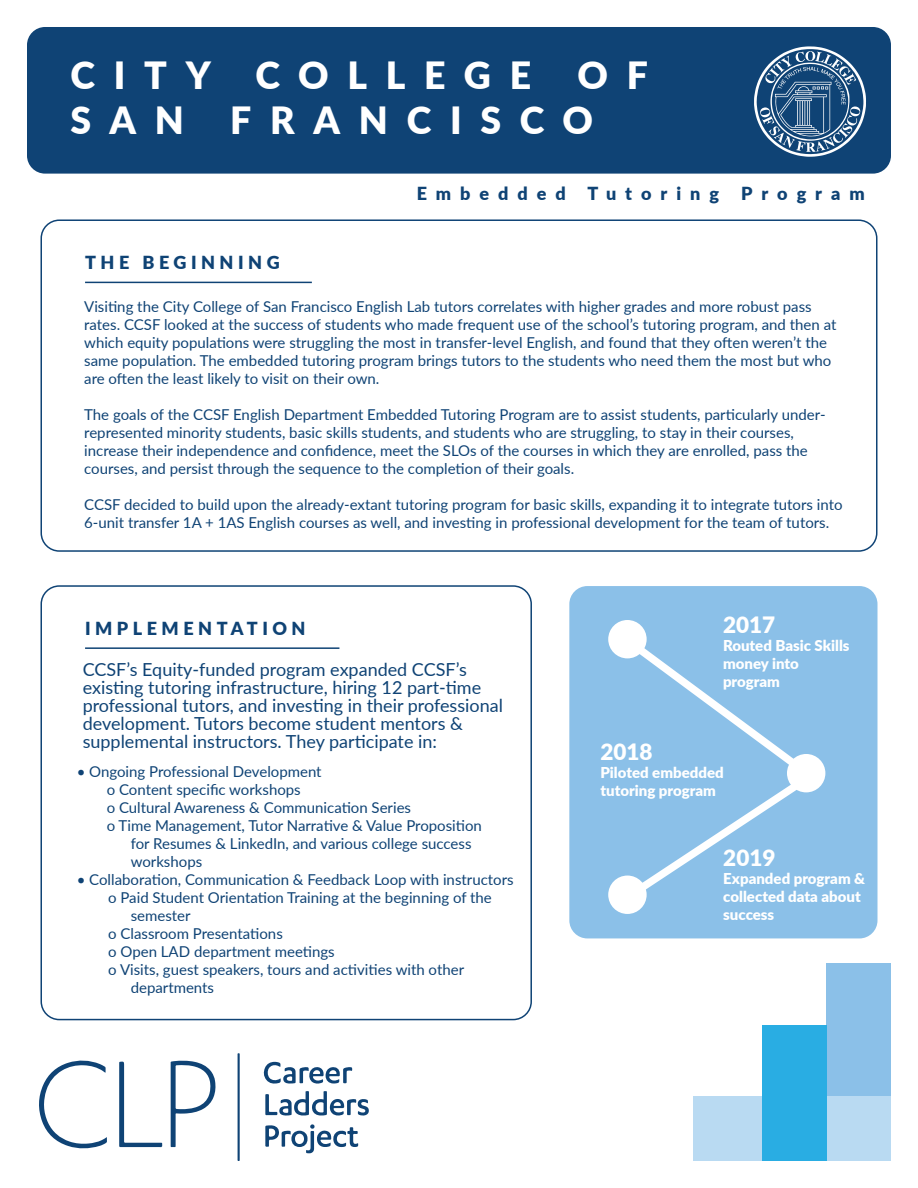
<style>
.page{position:relative;width:918px;height:1188px;background:#fff}
.page>*{position:absolute;margin:0;border:0;box-sizing:border-box;transform-origin:0 0}
.t1{font:900 37.5px/45px "Lato";letter-spacing:.5em;color:#fff}
.t2{font:900 22.5px "Lato";color:#fff}
.t3{font:18px/18px "Lato";color:#0f4375}
.t4{font:900 18px "Lato";letter-spacing:.25em;color:#0f4375}
.t5{font:900 18px "Lato";letter-spacing:.5em;color:#0f4375}
.t6{font:15px/18px "Lato";color:#0f4375}
.t7{font:900 15px/18px "Lato";color:#fff}
</style>
<div class="page">
<div style="left:27px;top:27px;width:864px;height:147px;background:#0f4375;border-radius:18px"></div>
<hr style="left:85px;top:647px;width:254px;height:2px;background:#0f4375">
<hr style="left:85px;top:282px;width:227px;height:1px;background:#0f4375">
<div style="left:827px;top:964px;width:64px;height:197px;background:#8bc0e8"></div>
<div style="left:694px;top:1097px;width:197px;height:64px;background:#b9daf2"></div>
<div style="left:763px;top:1025px;width:64px;height:136px;background:#29ade3"></div>
<svg style="left:171px;top:1060px;width:45px;height:87px"></svg>
<svg style="left:39px;top:1060px;width:68px;height:89px"></svg>
<svg style="left:119px;top:1061px;width:44px;height:87px"></svg>
<svg style="left:237px;top:1053px;width:3px;height:108px"></svg>
<svg style="left:265px;top:1091px;width:104px;height:25px"></svg>
<svg style="left:263px;top:1062px;width:89px;height:22px"></svg>
<svg style="left:265px;top:1124px;width:93px;height:30px"></svg>
<div style="left:40px;top:219px;width:838px;height:333px;border:2px solid #0f4375;border-radius:18px"></div>
<div style="left:41px;top:585px;width:491px;height:435px;border:2px solid #0f4375;border-radius:18px"></div>
<div style="left:569px;top:586px;width:309px;height:352px;background:#8bc0e8;border-radius:18px"></div>
<svg style="left:754px;top:46px;width:112px;height:111px"></svg>
<div style="left:608px;top:620px;width:39px;height:38px;background:#fff;border-radius:50%"></div>
<div style="left:787px;top:754px;width:38px;height:38px;background:#fff;border-radius:50%"></div>
<div style="left:608px;top:876px;width:39px;height:38px;background:#fff;border-radius:50%"></div>
<svg style="left:613px;top:628px;width:206px;height:283px"></svg>
<h1 class="t1" style="left:70px;top:51px;width:579px">CITY COLLEGE OF<br>SAN FRANCISCO</h1>
<p class="t4" style="left:85px;top:249px;width:196px">THE BEGINNING</p>
<p class="t5" style="left:417px;top:180px;width:449px">Embedded Tutoring Program</p>
<p class="t6" style="left:84px;top:296px;width:754px">Visiting the City College of San Francisco English Lab tutors correlates with higher grades and more robust pass rates. CCSF looked at the success of students who made frequent use of the school’s tutoring program, and then at which equity populations were struggling the most in transfer-level English, and found that they often weren’t the same population. The embedded tutoring program brings tutors to the students who need them the most but who are often the least likely to visit on their own.</p>
<p class="t6" style="left:84px;top:404px;width:743px">The goals of the CCSF English Department Embedded Tutoring Program are to assist students, particularly under&shy;represented minority students, basic skills students, and students who are struggling, to stay in their courses, increase their independence and confidence, meet the SLOs of the courses in which they are enrolled, pass the courses, and persist through the sequence to the completion of their goals.</p>
<p class="t6" style="left:84px;top:494px;width:760px">CCSF decided to build upon the already-extant tutoring program for basic skills, expanding it to integrate tutors into<br>6-unit transfer 1A + 1AS English courses as well, and investing in professional development for the team of tutors.</p>
<p class="t4" style="left:85px;top:615px;width:222px">IMPLEMENTATION</p>
<p class="t3" style="left:83px;top:660px;width:422px">CCSF’s Equity-funded program expanded CCSF’s existing tutoring infrastructure, hiring 12 part-time professional tutors, and investing in their professional development. Tutors become student mentors &amp; supplemental instructors. They participate in:</p>
<p class="t6" style="left:77px;top:762px;width:246px">• Ongoing Professional Development</p>
<p class="t6" style="left:107px;top:780px;width:196px">o Content specific workshops</p>
<p class="t6" style="left:107px;top:798px;width:306px">o Cultural Awareness &amp; Communication Series</p>
<p class="t6" style="left:107px;top:816px;width:377px">o Time Management, Tutor Narrative &amp; Value Proposition</p>
<p class="t6" style="left:131px;top:834px;width:342px">for Resumes &amp; LinkedIn, and various college success</p>
<p class="t6" style="left:131px;top:852px;width:73px">workshops</p>
<p class="t6" style="left:77px;top:870px;width:438px">• Collaboration, Communication &amp; Feedback Loop with instructors</p>
<p class="t6" style="left:108px;top:888px;width:385px">o Paid Student Orientation Training at the beginning of the</p>
<p class="t6" style="left:131px;top:906px;width:61px">semester</p>
<p class="t6" style="left:108px;top:924px;width:176px">o Classroom Presentations</p>
<p class="t6" style="left:108px;top:942px;width:228px">o Open LAD department meetings</p>
<p class="t6" style="left:108px;top:960px;width:357px">o Visits, guest speakers, tours and activities with other</p>
<p class="t6" style="left:131px;top:978px;width:85px">departments</p>
<h2 class="t2" style="left:723px;top:608px;width:54px">2017</h2>
<p class="t7" style="left:723px;top:636px;width:128px">Routed Basic Skills money into program</p>
<h2 class="t2" style="left:600px;top:735px;width:54px">2018</h2>
<p class="t7" style="left:600px;top:763px;width:125px">Piloted embedded tutoring program</p>
<h2 class="t2" style="left:723px;top:841px;width:54px">2019</h2>
<p class="t7" style="left:723px;top:869px;width:143px">Expanded program &amp; collected data about success</p>
</div>
